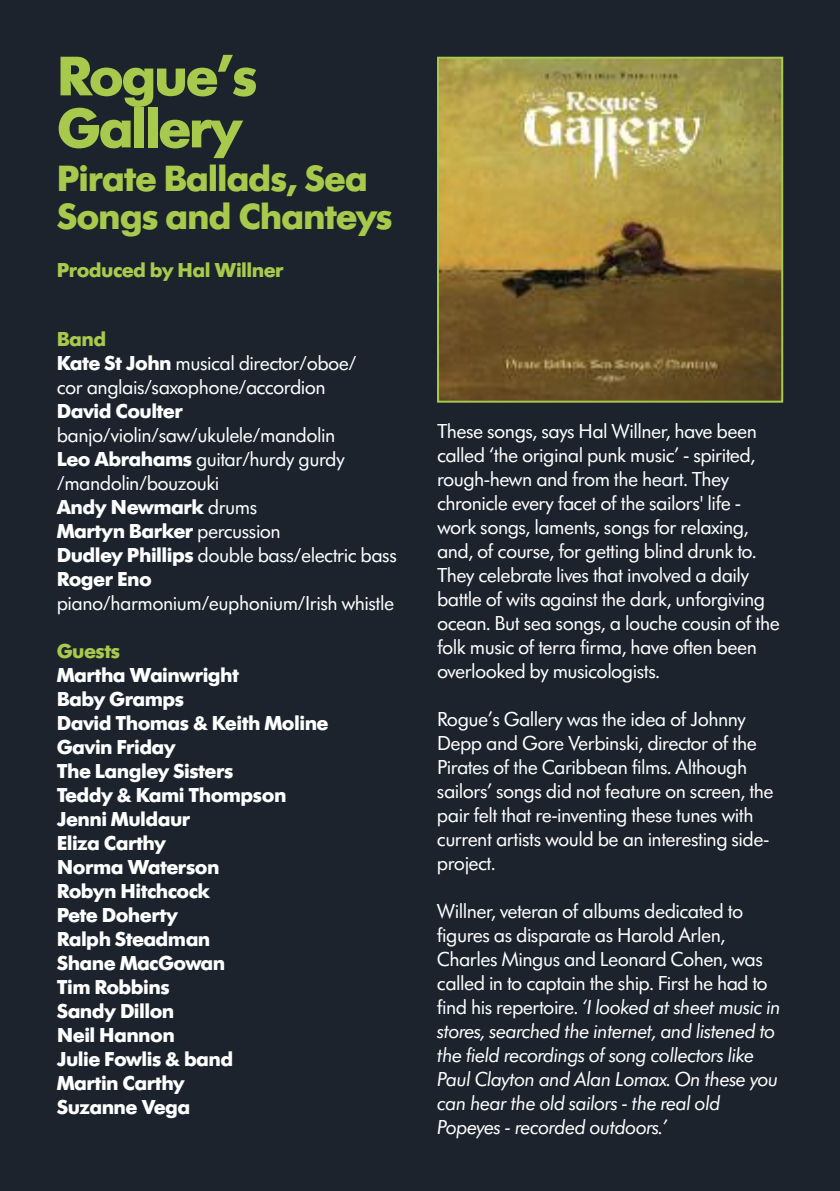
<style>
.page{position:relative;width:840px;height:1191px;background:#fff}
.page>*{position:absolute;margin:0;border:0;box-sizing:border-box;transform-origin:0 0}
.t1{font:700 58px/52px "Futura SB";letter-spacing:-.045em;color:#a7ca4c}
.t2{font:700 38px/38px "Futura SB";letter-spacing:-.03em;color:#a7ca4c}
.t3{font:21px/24px "Futura SB";letter-spacing:-.025em;color:#fff}
.t4{font:italic 21px/24px "Futura SB";letter-spacing:-.025em;color:#fff}
.t5{font:700 21px/24px "Futura SB";letter-spacing:-.025em;color:#fff}
.t6{font:700 21px "Futura SB";letter-spacing:-.025em;color:#a7ca4c}
.s1{font-weight:700;color:#a7ca4c}
.s2{font-weight:700}
.s3{font-style:normal}
</style>
<div class="page">
<div style="left:0;top:0;width:839px;height:1191px;background:#1c232d"></div>
<img style="left:440px;top:60px;width:339px;height:340px">
<div style="left:437px;top:57px;width:345px;height:346px;border:2px solid #a7ca4c"></div>
<h1 class="t1" style="left:57px;top:49px;width:202px">Rogue’s<br>Gallery</h1>
<h2 class="t2" style="left:57px;top:159px;width:337px">Pirate Ballads, Sea<br>Songs and Chanteys</h2>
<p class="t6" style="left:57px;top:257px;width:228px">Produced by Hal Willner</p>
<p class="t3" style="left:57px;top:327px;width:301px"><span class="s1">Band<br></span><span class="s2">Kate St John</span> musical director/oboe/ cor anglais/saxophone/accordion</p>
<p class="t5" style="left:57px;top:399px;width:128px">David Coulter</p>
<p class="t3" style="left:57px;top:423px;width:341px">banjo/violin/saw/ukulele/mandolin<br><span class="s2">Leo Abrahams</span> guitar/hurdy gurdy /mandolin/bouzouki<br><span class="s2">Andy Newmark</span> drums<br><span class="s2">Martyn Barker</span> percussion<br><span class="s2">Dudley Phillips</span> double bass/electric bass<br><span class="s2">Roger Eno</span></p>
<p class="t3" style="left:57px;top:591px;width:339px">piano/harmonium/euphonium/Irish whistle</p>
<p class="t6" style="left:57px;top:638px;width:65px">Guests</p>
<p class="t5" style="left:57px;top:663px;width:273px">Martha Wainwright<br>Baby Gramps<br>David Thomas &amp; Keith Moline<br>Gavin Friday<br>The Langley Sisters<br>Teddy &amp; Kami Thompson<br>Jenni Muldaur<br>Eliza Carthy<br>Norma Waterson<br>Robyn Hitchcock<br>Pete Doherty<br>Ralph Steadman<br>Shane MacGowan<br>Tim Robbins<br>Sandy Dillon<br>Neil Hannon<br>Julie Fowlis &amp; band<br>Martin Carthy<br>Suzanne Vega</p>
<p class="t3" style="left:437px;top:419px;width:344px">These songs, says Hal Willner, have been called ‘the original punk music’ - spirited, rough-hewn and from the heart. They chronicle every facet of the sailors' life - work songs, laments, songs for relaxing, and, of course, for getting blind drunk to.<br>They celebrate lives that involved a daily battle of wits against the dark, unforgiving ocean. But sea songs, a louche cousin of the folk music of terra firma, have often been overlooked by musicologists.</p>
<p class="t3" style="left:436px;top:707px;width:338px">Rogue’s Gallery was the idea of Johnny Depp and Gore Verbinski, director of the Pirates of the Caribbean films. Although sailors’ songs did not feature on screen, the pair felt that re-inventing these tunes with current artists would be an interesting side&shy;project.</p>
<p class="t4" style="left:436px;top:899px;width:345px"><span class="s3">Willner, veteran of albums dedicated to figures as disparate as Harold Arlen, Charles Mingus and Leonard Cohen, was called in to captain the ship. First he had to find his repertoire.</span> ‘I looked at sheet music in stores, searched the internet, and listened to the field recordings of song collectors like Paul Clayton and Alan Lomax. On these you can hear the old sailors - the real old Popeyes - recorded outdoors.’</p>
</div>
